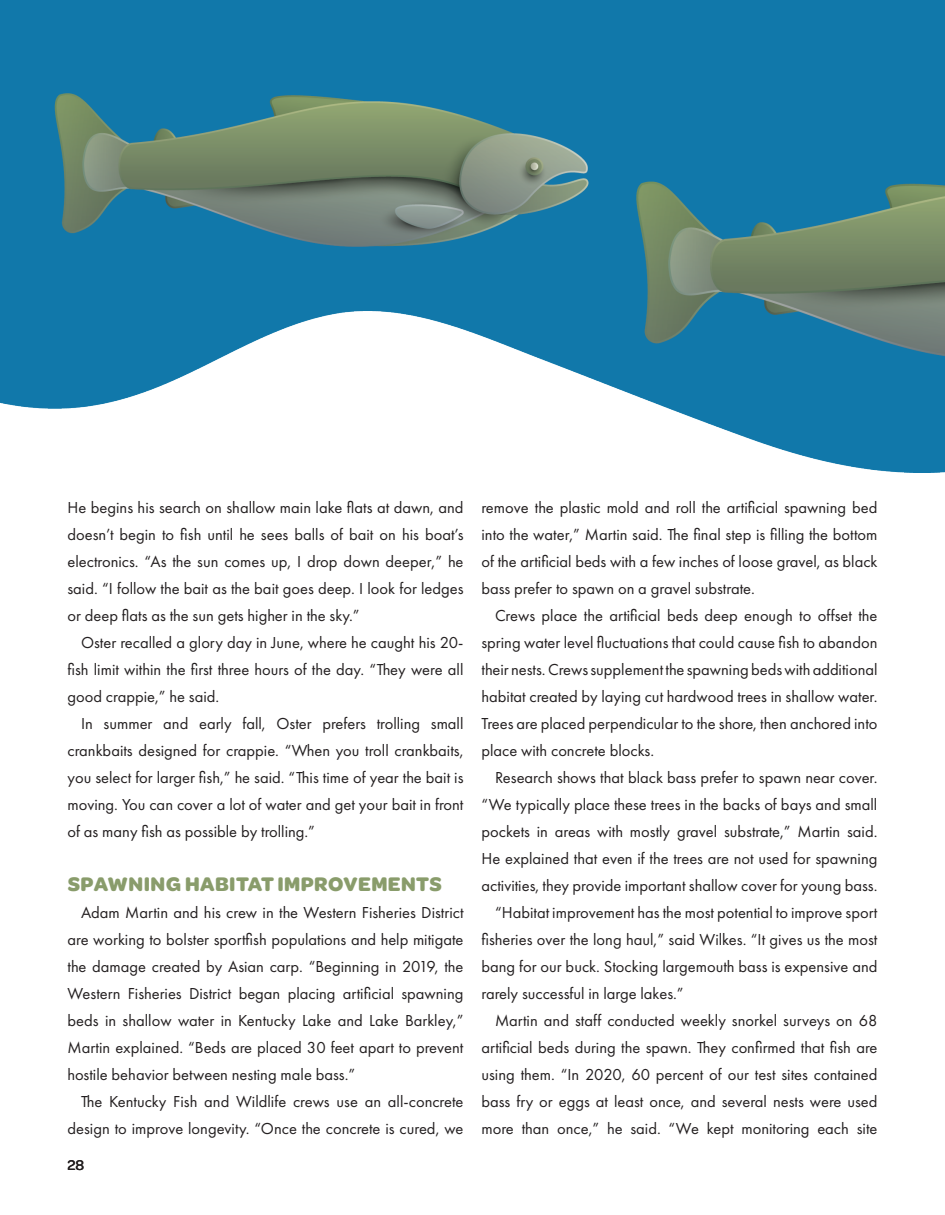
<style>
.page{position:relative;width:945px;height:1215px;background:#fff}
.page>*{position:absolute;margin:0;border:0;box-sizing:border-box;transform-origin:0 0}
.t1{font:700 21px "Omnes";letter-spacing:.02em;color:#899c6b}
.t2{font:16.5px/27px "Futura PT";color:#231f20;text-align:justify}
.t3{font:500 15px "Omnes";color:#231f20}
</style>
<div class="page">
<img style="left:0;top:0;width:945px;height:472px">
<p class="t2" style="left:68px;top:494px;width:398px">He begins his search on shallow main lake flats at dawn, and doesn’t begin to fish until he sees balls of bait on his boat’s electronics. “As the sun comes up, I drop down deeper,” he said. “I follow the bait as the bait goes deep. I look for ledges or deep flats as the sun gets higher in the sky.”</p>
<p class="t2" style="left:68px;top:629px;width:397px;text-indent:14px">Oster recalled a glory day in June, where he caught his 20- fish limit within the first three hours of the day. “They were all good crappie,” he said.</p>
<p class="t2" style="left:68px;top:710px;width:398px;text-indent:14px">In summer and early fall, Oster prefers trolling small crankbaits designed for crappie. “When you troll crankbaits, you select for larger fish,” he said. “This time of year the bait is moving. You can cover a lot of water and get your bait in front of as many fish as possible by trolling.”</p>
<p class="t1" style="left:68px;top:869px;width:375px">SPAWNING HABITAT IMPROVEMENTS</p>
<p class="t2" style="left:68px;top:899px;width:398px;text-indent:14px">Adam Martin and his crew in the Western Fisheries District are working to bolster sportfish populations and help mitigate the damage created by Asian carp. “Beginning in 2019, the Western Fisheries District began placing artificial spawning beds in shallow water in Kentucky Lake and Lake Barkley,” Martin explained. “Beds are placed 30 feet apart to prevent hostile behavior between nesting male bass.”</p>
<p class="t2" style="left:68px;top:1088px;width:398px;text-align:right">The Kentucky Fish and Wildlife crews use an all-concrete design to improve longevity. “Once the concrete is cured, we</p>
<p class="t3" style="left:68px;top:1155px;width:18px">28</p>
<p class="t2" style="left:482px;top:494px;width:398px">remove the plastic mold and roll the artificial spawning bed into the water,” Martin said. The final step is filling the bottom of the artificial beds with a few inches of loose gravel, as black bass prefer to spawn on a gravel substrate.</p>
<p class="t2" style="left:482px;top:602px;width:398px;text-indent:14px">Crews place the artificial beds deep enough to offset the spring water level fluctuations that could cause fish to abandon their nests. Crews supplement the spawning beds with additional habitat created by laying cut hardwood trees in shallow water.<br>Trees are placed perpendicular to the shore, then anchored into place with concrete blocks.</p>
<p class="t2" style="left:482px;top:764px;width:398px;text-indent:14px">Research shows that black bass prefer to spawn near cover. “We typically place these trees in the backs of bays and small pockets in areas with mostly gravel substrate,” Martin said.<br>He explained that even if the trees are not used for spawning activities, they provide important shallow cover for young bass.</p>
<p class="t2" style="left:482px;top:899px;width:398px;text-indent:14px">“Habitat improvement has the most potential to improve sport fisheries over the long haul,” said Wilkes. “It gives us the most bang for our buck. Stocking largemouth bass is expensive and rarely successful in large lakes.”</p>
<p class="t2" style="left:482px;top:1007px;width:398px;text-indent:14px">Martin and staff conducted weekly snorkel surveys on 68 artificial beds during the spawn. They confirmed that fish are using them. “In 2020, 60 percent of our test sites contained bass fry or eggs at least once, and several nests were used more than once,” he said. “We kept monitoring each site</p>
</div>
